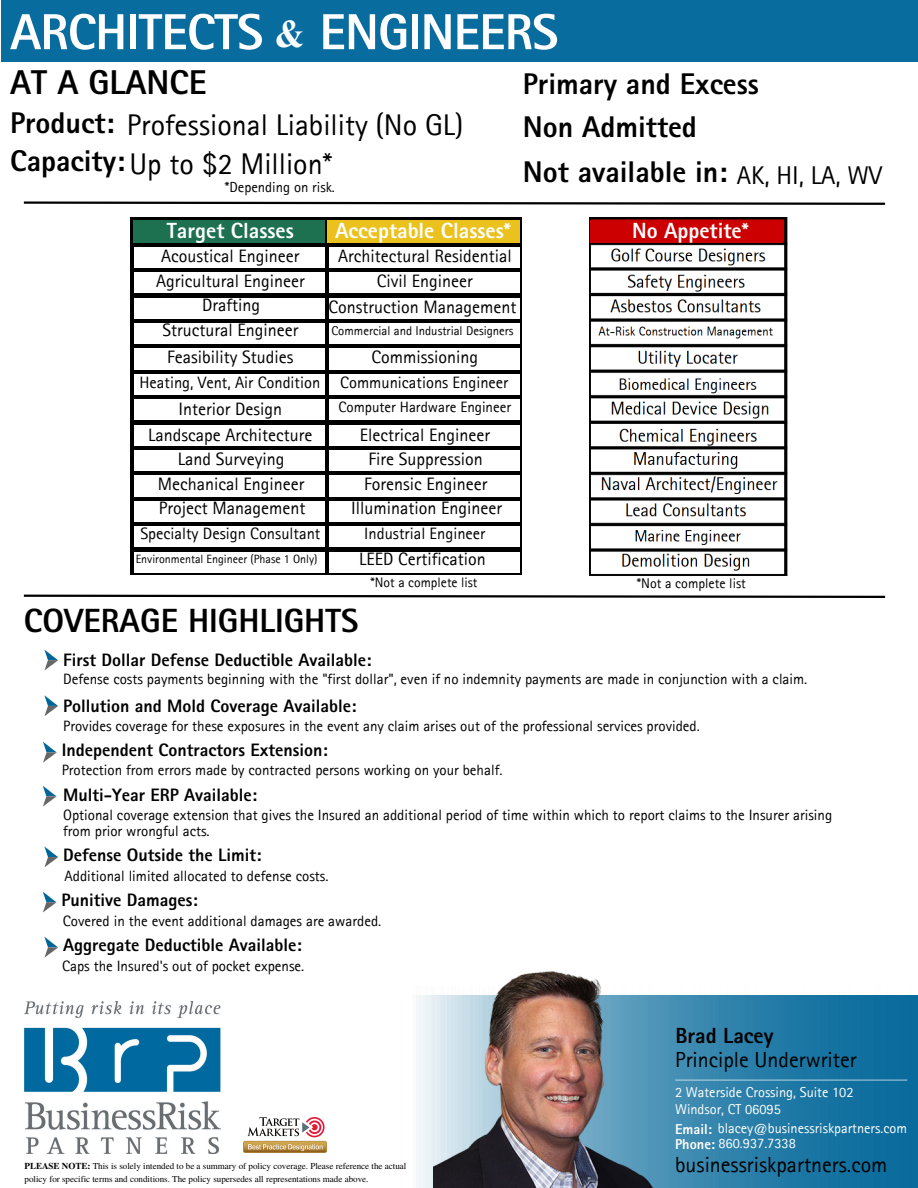
<style>
.page{position:relative;width:918px;height:1188px;background:#fff}
.page>*{position:absolute;margin:0;border:0;box-sizing:border-box;transform-origin:0 0}
.t1{font:800 50.7px "Rotis Sans Serif Std";letter-spacing:-.015em;color:#fff}
.t2{font:700 38.25px "Times NRMT Pro";color:#fbfcfd}
.t3{font:800 34.5px "Rotis Sans Serif Std";color:#000}
.t4{font:800 33.6px "Rotis Sans Serif Std";color:#000}
.t5{font:800 30px "Rotis Sans Serif Std";color:#000}
.t6{font:30px "AT Rotis Sans Serif";color:#000}
.t7{font:25.65px "AT Rotis Sans Serif";color:#000}
.t8{font:800 21.9px "Rotis Sans Serif Std";color:#fff}
.t9{font:21.9px "AT Rotis Sans Serif";color:#000}
.t10{font:800 21.9px "Rotis Sans Serif Std";color:#000}
.t11{font:18px "AT Rotis Sans Serif";color:#000}
.t12{font:800 18px "Rotis Sans Serif Std";color:#000}
.t13{font:16.5px "AT Rotis Sans Serif";color:#000}
.t14{font:15px/15.8px "AT Rotis Sans Serif";color:#000}
.t15{font:14.7px "AT Rotis Sans Serif";color:#000}
.t16{font:14.4px "AT Rotis Sans Serif";color:#fefefa}
.t17{font:14.1px "AT Rotis Sans Serif";color:#000}
.t18{font:13.8px "AT Rotis Sans Serif";color:#000}
.t19{font:12.75px "AT Rotis Sans Serif";color:#000}
.t20{font:12px "AT Rotis Sans Serif";color:#000}
.t21{font:9px "Te X Gyre Termes";color:#000}
.s1{font-family:"Rotis Sans Serif Std";font-weight:800}
.s2{font-weight:700}
</style>
<div class="page">
<div style="left:1px;top:0;width:917px;height:61px;background:#086c9f"></div>
<img style="left:243px;top:1118px;width:83px;height:35px">
<hr style="left:130px;top:218px;width:4px;height:790px;background:#000">
<hr style="left:325px;top:221px;width:3px;height:787px;background:#000">
<hr style="left:520px;top:221px;width:3px;height:787px;background:#000">
<hr style="left:134px;top:218px;width:584px;height:3px;background:#000">
<hr style="left:134px;top:243px;width:584px;height:3px;background:#000">
<hr style="left:134px;top:269px;width:584px;height:3px;background:#000">
<hr style="left:134px;top:294px;width:584px;height:3px;background:#000">
<hr style="left:134px;top:319px;width:584px;height:4px;background:#000">
<hr style="left:134px;top:345px;width:584px;height:3px;background:#000">
<hr style="left:134px;top:370px;width:584px;height:3px;background:#000">
<hr style="left:134px;top:396px;width:584px;height:3px;background:#000">
<hr style="left:134px;top:421px;width:584px;height:3px;background:#000">
<hr style="left:134px;top:446px;width:584px;height:4px;background:#000">
<hr style="left:134px;top:472px;width:584px;height:3px;background:#000">
<hr style="left:134px;top:497px;width:584px;height:3px;background:#000">
<hr style="left:134px;top:523px;width:584px;height:3px;background:#000">
<hr style="left:134px;top:548px;width:584px;height:3px;background:#000">
<svg style="left:134px;top:573px;width:389px;height:2px"></svg>
<div style="left:278px;top:575px;width:442px;height:442px;background:#fff"></div>
<img style="left:416px;top:995px;width:502px;height:193px">
<hr style="left:675px;top:1080px;width:232px;height:1px;background:#fff">
<div style="left:127px;top:576px;width:197px;height:440px;background:#fff"></div>
<img style="left:24px;top:1002px;width:196px;height:151px">
<div style="left:134px;top:221px;width:191px;height:22px;background:#1d7151"></div>
<div style="left:328px;top:221px;width:192px;height:22px;background:#ebc21d"></div>
<svg style="left:23px;top:201px;width:863px;height:4px"></svg>
<img style="left:434px;top:971px;width:224px;height:217px">
<div style="left:523px;top:215px;width:198px;height:431px;background:#fff"></div>
<img style="left:589px;top:218px;width:198px;height:358px">
<div style="left:591px;top:220px;width:192px;height:22px;background:#c00"></div>
<svg style="left:23px;top:594px;width:863px;height:4px"></svg>
<svg style="left:43px;top:742px;width:14px;height:20px"></svg>
<svg style="left:44px;top:847px;width:14px;height:20px"></svg>
<svg style="left:44px;top:937px;width:14px;height:20px"></svg>
<svg style="left:43px;top:892px;width:13px;height:20px"></svg>
<svg style="left:44px;top:696px;width:14px;height:20px"></svg>
<svg style="left:44px;top:650px;width:14px;height:20px"></svg>
<svg style="left:43px;top:786px;width:13px;height:20px"></svg>
<h5 class="t1" style="left:10px;top:14px;width:550px">ARCHITECTS ENGINEERS</h5>
<p class="t2" style="left:276px;top:20px;width:31px">&amp;</p>
<p class="t3" style="left:10px;top:70px;width:198px">AT A GLANCE</p>
<p class="t6" style="left:10px;top:112px;width:455px"><span class="s1">Product:</span> Professional Liability (No GL)</p>
<p class="t5" style="left:10px;top:150px;width:116px">Capacity:</p>
<h6 class="t6" style="left:130px;top:151px;width:204px">Up to $2 Million*</h6>
<p class="t15" style="left:225px;top:181px;width:112px">*Depending on risk.</p>
<p class="t5" style="left:523px;top:73px;width:238px">Primary and Excess</p>
<p class="t5" style="left:523px;top:117px;width:176px">Non Admitted</p>
<p class="t5" style="left:523px;top:161px;width:206px">Not available in:</p>
<p class="t7" style="left:737px;top:165px;width:147px">AK, HI, LA, WV</p>
<h6 class="t8" style="left:167px;top:223px;width:129px">Target Classes</h6>
<p class="t8" style="left:335px;top:223px;width:177px">Acceptable Classes*</p>
<p class="t8" style="left:558px;top:222px;width:111px">No Appetite</p>
<p class="t11" style="left:161px;top:249px;width:140px">Acoustical Engineer</p>
<p class="t11" style="left:156px;top:273px;width:150px">Agricultural Engineer</p>
<p class="t11" style="left:202px;top:298px;width:59px">Drafting</p>
<p class="t8" style="left:632px;top:223px;width:118px">No Appetite*</p>
<p class="t11" style="left:338px;top:249px;width:175px">Architectural Residential</p>
<p class="t11" style="left:377px;top:273px;width:97px">Civil Engineer</p>
<p class="t11" style="left:329px;top:299px;width:189px">Construction Management</p>
<p class="t11" style="left:162px;top:323px;width:137px">Structural Engineer</p>
<p class="t19" style="left:331px;top:325px;width:184px">Commercial and Industrial Designers</p>
<p class="t11" style="left:167px;top:349px;width:128px">Feasibility Studies</p>
<p class="t13" style="left:140px;top:376px;width:182px">Heating, Vent, Air Condition</p>
<p class="t11" style="left:179px;top:402px;width:105px">Interior Design</p>
<p class="t11" style="left:148px;top:428px;width:166px">Landscape Architecture</p>
<p class="t11" style="left:178px;top:452px;width:108px">Land Surveying</p>
<p class="t11" style="left:158px;top:476px;width:148px">Mechanical Engineer</p>
<h6 class="t11" style="left:159px;top:501px;width:148px">Project Management</h6>
<h6 class="t13" style="left:140px;top:526px;width:182px">Specialty Design Consultant</h6>
<p class="t11" style="left:372px;top:349px;width:108px">Commissioning</p>
<p class="t13" style="left:340px;top:376px;width:170px">Communications Engineer</p>
<p class="t14" style="left:339px;top:400px;width:174px">Computer Hardware Engineer</p>
<p class="t11" style="left:360px;top:428px;width:132px">Electrical Engineer</p>
<p class="t11" style="left:369px;top:452px;width:116px">Fire Suppression</p>
<p class="t11" style="left:364px;top:476px;width:125px">Forensic Engineer</p>
<p class="t11" style="left:351px;top:501px;width:152px">Illumination Engineer</p>
<p class="t13" style="left:364px;top:526px;width:123px">Industrial Engineer</p>
<p class="t20" style="left:136px;top:554px;width:183px">Environmental Engineer (Phase 1 Only)</p>
<p class="t11" style="left:359px;top:552px;width:128px">LEED Certification</p>
<p class="t18" style="left:371px;top:577px;width:108px">*Not a complete list</p>
<p class="t17" style="left:637px;top:578px;width:111px">*Not a complete list</p>
<p class="t4" style="left:24px;top:609px;width:336px">COVERAGE HIGHLIGHTS</p>
<p class="t12" style="left:63px;top:654px;width:310px">First Dollar Defense Deductible Available:</p>
<p class="t14" style="left:63px;top:672px;width:746px">Defense costs payments beginning with the "first dollar", even if no indemnity payments are made in conjunction with a claim.</p>
<p class="t12" style="left:63px;top:699px;width:295px">Pollution and Mold Coverage Available:</p>
<p class="t14" style="left:63px;top:719px;width:638px">Provides coverage for these exposures in the event any claim arises out of the professional services provided.</p>
<p class="t12" style="left:62px;top:744px;width:267px">Independent Contractors Extension:</p>
<p class="t14" style="left:62px;top:763px;width:442px">Protection from errors made by contracted persons working on your behalf.</p>
<p class="t12" style="left:63px;top:789px;width:195px">Multi-Year ERP Available:</p>
<p class="t14" style="left:63px;top:808px;width:771px">Optional coverage extension that gives the Insured an additional period of time within which to report claims to the Insurer arising from prior wrongful acts.</p>
<p class="t12" style="left:63px;top:848px;width:200px">Defense Outside the Limit:</p>
<p class="t14" style="left:65px;top:869px;width:265px">Additional limited allocated to defense costs.</p>
<p class="t12" style="left:62px;top:893px;width:138px">Punitive Damages:</p>
<p class="t14" style="left:63px;top:914px;width:320px">Covered in the event additional damages are awarded.</p>
<p class="t12" style="left:63px;top:939px;width:240px">Aggregate Deductible Available:</p>
<p class="t14" style="left:62px;top:959px;width:244px">Caps the Insured's out of pocket expense.</p>
<h2 class="t10" style="left:675px;top:1028px;width:100px">Brad Lacey</h2>
<h3 class="t9" style="left:675px;top:1051px;width:183px">Principle Underwriter</h3>
<h4 class="t16" style="left:675px;top:1086px;width:180px">2 Waterside Crossing, Suite 102</h4>
<h3 class="t16" style="left:675px;top:1104px;width:107px">Windsor, CT 06095</h3>
<p class="t16" style="left:675px;top:1122px;width:233px"><span class="s1">Email:</span> blacey@businessriskpartners.com</p>
<p class="t16" style="left:675px;top:1137px;width:122px"><span class="s1">Phone:</span> 860.937.7338</p>
<h4 class="t21" style="left:25px;top:1160px;width:383px"><span class="s2">PLEASE NOTE:</span> This is solely intended to be a summary of policy coverage. Please reference the actual</h4>
<h3 class="t9" style="left:675px;top:1156px;width:214px">businessriskpartners.com</h3>
<h4 class="t21" style="left:25px;top:1173px;width:346px">policy for specific terms and conditions. The policy supersedes all representations made above.</h4>
</div>
